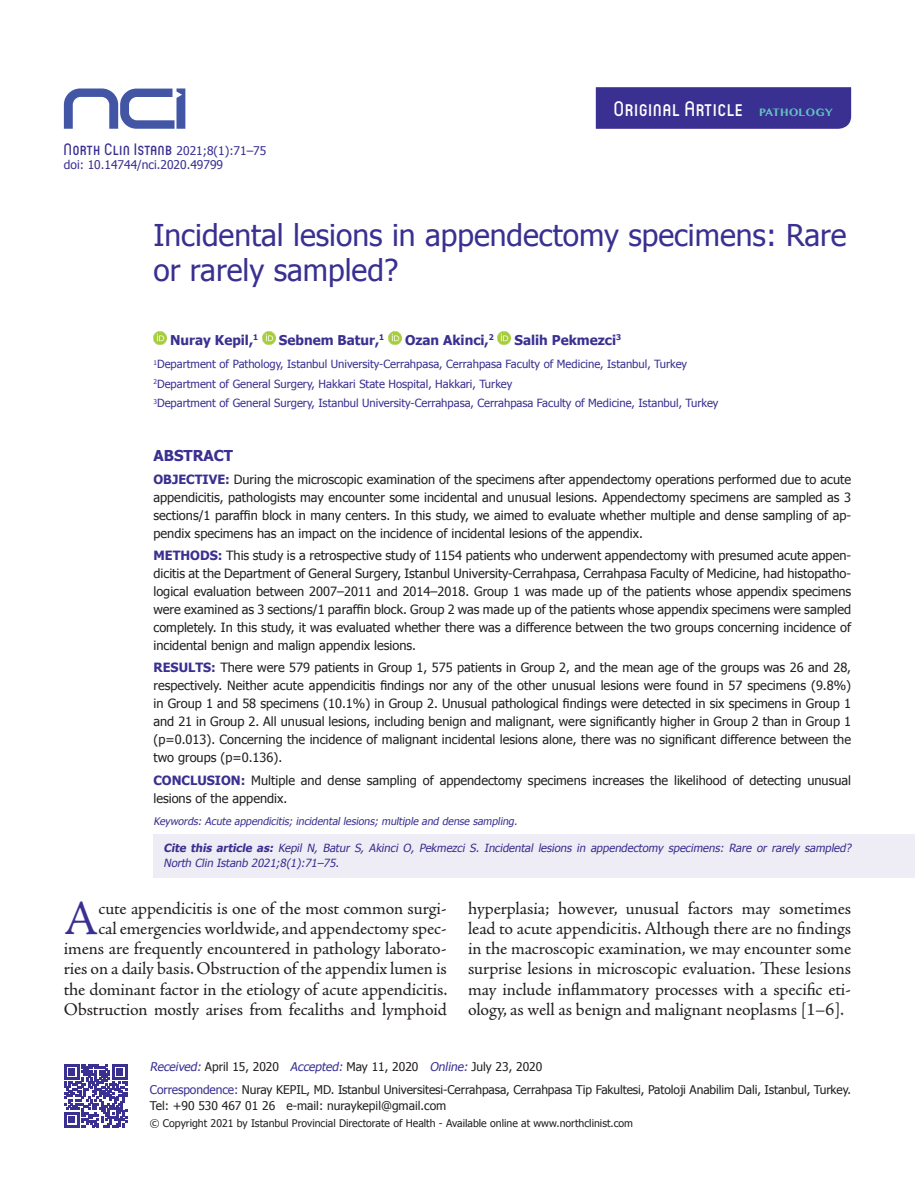
<style>
.page{position:relative;width:915px;height:1191px;background:#fff}
.page>*{position:absolute;margin:0;border:0;box-sizing:border-box;transform-origin:0 0}
._01__Yazı_Metni_NCI{font:48.9px "Adobe Jenson Pro";color:#3a3091}
._01__Yazi_Ana_Baslik{font:30px/34.5px "Tahoma";color:#3a3091}
.t1{font:500 21px "Circula";letter-spacing:.055em;color:#fff}
._01__Yazı_Metni_NCI-2{font:18px/20.2px "Adobe Jenson Pro";letter-spacing:-.01em;color:#231f20;text-align:right}
.t2{font:500 16.5px "Circula";letter-spacing:.055em;color:#3a3091}
._05__Özet_Yazısı_NCI{font:700 15px "Tahoma";color:#3a3091}
._03__Yazar_İsimleri{font:700 13.5px "Tahoma";color:#3a3091}
._05__Özet_Yazısı_NCI-2{font:12.75px/18px "Tahoma";color:#231f20;text-align:justify}
.t3{font:12px "Tahoma";letter-spacing:-.005em;color:#231f20}
.t4{font:12px "Tahoma";color:#3a3091}
._03__Yazar_İsimleri-2{font:11.25px "Tahoma";color:#3a3091}
._05__Özet_Yazısı_NCI-3{font:italic 11.25px/15px "Tahoma";color:#3a3091}
.t5{font:10.5px "Tahoma";color:#231f20}
._05__Özet_Yazısı_NCI-4{font:italic 10.5px "Tahoma";color:#3a3091}
.s1{font-family:"Tahoma";font-weight:400;font-size:12px}
.s2{font-family:"Tamil MN";font-weight:700;font-size:11.25px;color:#61c5c0}
.s3{font-weight:700;color:#3a3091}
.s4{font-weight:700}
.s5{font-style:italic;color:#3a3091}
.s6{color:#3a3091}
</style>
<div class="page">
<svg style="left:153px;top:332px;width:13px;height:12px"></svg>
<svg style="left:262px;top:332px;width:13px;height:12px"></svg>
<svg style="left:388px;top:332px;width:13px;height:12px"></svg>
<svg style="left:497px;top:332px;width:13px;height:12px"></svg>
<svg style="left:64px;top:88px;width:121px;height:41px"></svg>
<div style="left:595px;top:87px;width:255px;height:42px;background:#3a3091"></div>
<svg style="left:64px;top:1064px;width:63px;height:63px"></svg>
<div style="left:153px;top:834px;width:761px;height:44px;background:#eeedf5"></div>
<p class="t2" style="left:64px;top:139px;width:204px">North Clin Istanb <span class="s1">2021;8(1):71–75</span></p>
<p class="t4" style="left:64px;top:157px;width:161px">doi: 10.14744/nci.2020.49799</p>
<p class="t1" style="left:613px;top:96px;width:220px">Orıgınal Article <span class="s2">PATHOLOGY</span></p>
<p class="_01__Yazi_Ana_Baslik" style="left:153px;top:217px;width:694px">Incidental lesions in appendectomy specimens: Rare or rarely sampled?</p>
<p class="_03__Yazar_İsimleri" style="left:170px;top:330px;width:89px">Nuray Kepil,<sup>1</sup></p>
<p class="_03__Yazar_İsimleri" style="left:279px;top:330px;width:107px">Sebnem Batur,<sup>1</sup></p>
<p class="_03__Yazar_İsimleri" style="left:405px;top:330px;width:90px">Ozan Akinci,<sup>2</sup></p>
<p class="_03__Yazar_İsimleri" style="left:514px;top:330px;width:108px">Salih Pekmezci<sup>3</sup></p>
<p class="_03__Yazar_İsimleri-2" style="left:153px;top:357px;width:535px"><sup>1</sup>Department of Pathology, Istanbul University-Cerrahpasa, Cerrahpasa Faculty of Medicine, Istanbul, Turkey</p>
<p class="_03__Yazar_İsimleri-2" style="left:153px;top:376px;width:360px"><sup>2</sup>Department of General Surgery, Hakkari State Hospital, Hakkari, Turkey</p>
<p class="_03__Yazar_İsimleri-2" style="left:153px;top:396px;width:566px"><sup>3</sup>Department of General Surgery, Istanbul University-Cerrahpasa, Cerrahpasa Faculty of Medicine, Istanbul, Turkey</p>
<p class="_05__Özet_Yazısı_NCI" style="left:153px;top:445px;width:81px">ABSTRACT</p>
<p class="_05__Özet_Yazısı_NCI-2" style="left:153px;top:469px;width:699px"><span class="s3">OBJECTIVE:</span> During the microscopic examination of the specimens after appendectomy operations performed due to acute appendicitis, pathologists may encounter some incidental and unusual lesions. Appendectomy specimens are sampled as 3 sections/1 paraffin block in many centers. In this study, we aimed to evaluate whether multiple and dense sampling of ap&shy;pendix specimens has an impact on the incidence of incidental lesions of the appendix.</p>
<p class="_05__Özet_Yazısı_NCI-2" style="left:153px;top:546px;width:699px"><span class="s3">METHODS:</span> This study is a retrospective study of 1154 patients who underwent appendectomy with presumed acute appen&shy;dicitis at the Department of General Surgery, Istanbul University-Cerrahpasa, Cerrahpasa Faculty of Medicine, had histopatho&shy;logical evaluation between 2007–2011 and 2014–2018. Group 1 was made up of the patients whose appendix specimens were examined as 3 sections/1 paraffin block. Group 2 was made up of the patients whose appendix specimens were sampled completely. In this study, it was evaluated whether there was a difference between the two groups concerning incidence of incidental benign and malign appendix lesions.</p>
<p class="_05__Özet_Yazısı_NCI-2" style="left:153px;top:658px;width:699px"><span class="s3">RESULTS:</span> There were 579 patients in Group 1, 575 patients in Group 2, and the mean age of the groups was 26 and 28, respectively. Neither acute appendicitis findings nor any of the other unusual lesions were found in 57 specimens (9.8%) in Group 1 and 58 specimens (10.1%) in Group 2. Unusual pathological findings were detected in six specimens in Group 1 and 21 in Group 2. All unusual lesions, including benign and malignant, were significantly higher in Group 2 than in Group 1 (p=0.013). Concerning the incidence of malignant incidental lesions alone, there was no significant difference between the two groups (p=0.136).</p>
<p class="_05__Özet_Yazısı_NCI-2" style="left:153px;top:770px;width:699px"><span class="s3">CONCLUSION:</span> Multiple and dense sampling of appendectomy specimens increases the likelihood of detecting unusual lesions of the appendix.</p>
<p class="_05__Özet_Yazısı_NCI-4" style="left:153px;top:814px;width:367px">Keywords: Acute appendicitis; incidental lesions; multiple and dense sampling.</p>
<p class="_05__Özet_Yazısı_NCI-3" style="left:163px;top:840px;width:691px"><span class="s4">Cite this article as:</span> Kepil N, Batur S, Akinci O, Pekmezci S. Incidental lesions in appendectomy specimens: Rare or rarely sampled?<br>North Clin Istanb 2021;8(1):71–75.</p>
<p class="_01__Yazı_Metni_NCI-2" style="left:64px;top:898px;width:385px">cute appendicitis is one of the most common surgi-<br>cal emergencies worldwide, and appendectomy spec&shy;imens are frequently encountered in pathology laborato&shy;ries on a daily basis. Obstruction of the appendix lumen is the dominant factor in the etiology of acute appendicitis.<br>Obstruction mostly arises from fecaliths and lymphoid</p>
<p class="_01__Yazı_Metni_NCI-2" style="left:468px;top:898px;width:384px;text-align:justify">hyperplasia; however, unusual factors may sometimes lead to acute appendicitis. Although there are no findings in the macroscopic examination, we may encounter some surprise lesions in microscopic evaluation. These lesions may include inflammatory processes with a specific eti&shy;ology, as well as benign and malignant neoplasms [1–6].</p>
<p class="_01__Yazı_Metni_NCI" style="left:64px;top:890px;width:36px">A</p>
<p class="t3" style="left:150px;top:1058px;width:394px"><span class="s5">Received:</span> April 15, 2020 <span class="s5">Accepted:</span> May 11, 2020 <span class="s5">Online:</span> July 23, 2020</p>
<p class="t3" style="left:150px;top:1081px;width:702px"><span class="s6">Correspondence:</span> Nuray KEPIL, MD. Istanbul Universitesi-Cerrahpasa, Cerrahpasa Tip Fakultesi, Patoloji Anabilim Dali, Istanbul, Turkey.</p>
<p class="t3" style="left:150px;top:1098px;width:298px">Tel: +90 530 467 01 26 e-mail: nuraykepil@gmail.com</p>
<p class="t5" style="left:150px;top:1116px;width:484px">© Copyright 2021 by Istanbul Provincial Directorate of Health - Available online at www.northclinist.com</p>
</div>
